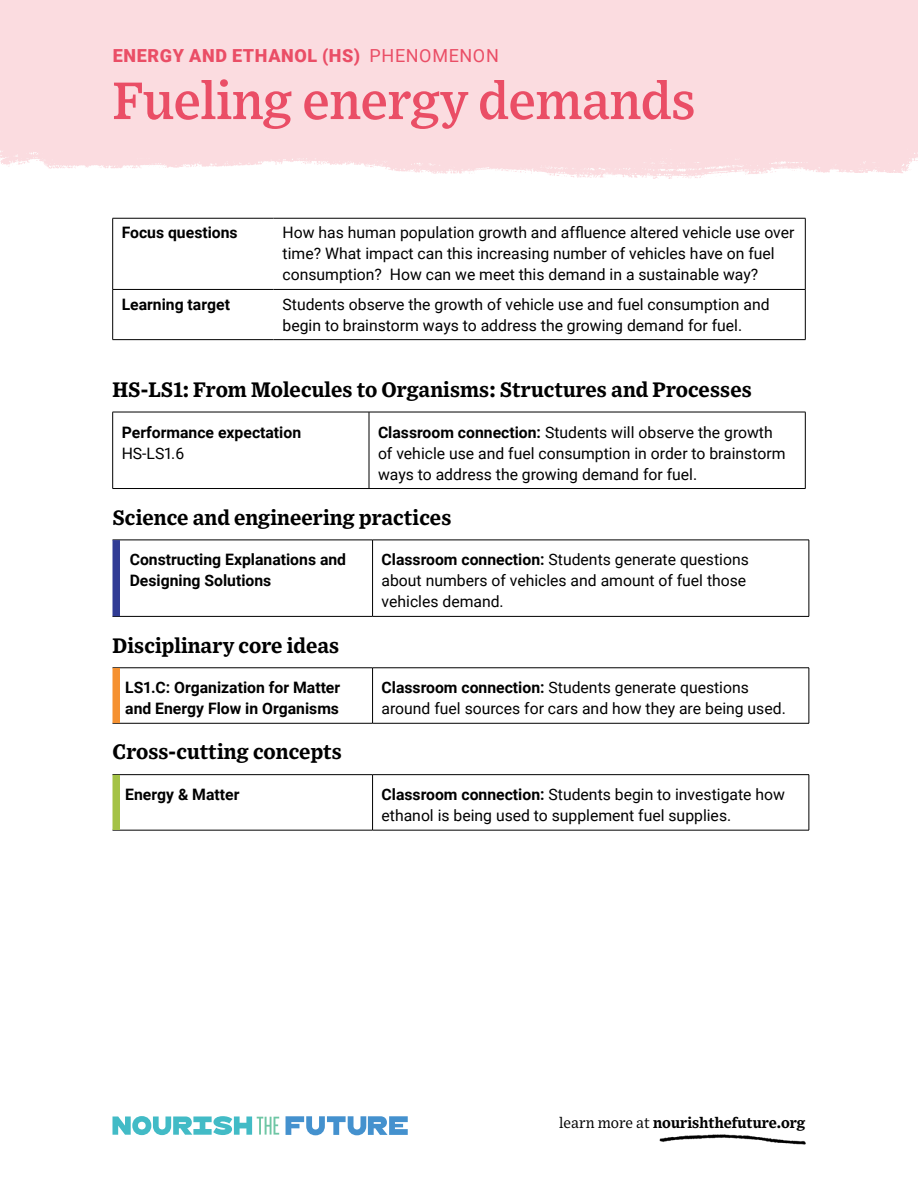
<style>
.page{position:relative;width:918px;height:1188px;background:#fff}
.page>*{position:absolute;margin:0;border:0;box-sizing:border-box;transform-origin:0 0}
.t1{font:500 52.5px "Exchange";letter-spacing:-.01em;color:#ea4e66}
.t2{font:700 21px "Exchange";color:#000}
.t3{font:900 18px "Roboto";letter-spacing:.035em;color:#ea4e66}
.t4{font:15.75px/21px "Roboto";color:#000}
.t5{font:700 15.75px/21px "Roboto";color:#000}
.t6{font:700 15px "Exchange";color:#000}
.s1{font-weight:400}
.s2{font-weight:700}
</style>
<div class="page">
<img style="left:0;top:133px;width:918px;height:45px">
<div style="left:0;top:0;width:918px;height:133px;background:#fbdce0"></div>
<img style="left:659px;top:1134px;width:147px;height:11px">
<svg style="left:112px;top:1116px;width:167px;height:19px"></svg>
<svg style="left:286px;top:1116px;width:122px;height:19px"></svg>
<hr style="left:112px;top:218px;width:162px;height:1px;background:#000">
<hr style="left:112px;top:218px;width:1px;height:71px;background:#000">
<hr style="left:274px;top:218px;width:532px;height:1px;background:#000">
<hr style="left:805px;top:218px;width:1px;height:71px;background:#000">
<hr style="left:112px;top:289px;width:162px;height:1px;background:#000">
<hr style="left:112px;top:290px;width:1px;height:49px;background:#000">
<hr style="left:274px;top:289px;width:532px;height:1px;background:#000">
<hr style="left:805px;top:290px;width:1px;height:49px;background:#000">
<hr style="left:112px;top:339px;width:162px;height:1px;background:#000">
<hr style="left:274px;top:339px;width:532px;height:1px;background:#000">
<hr style="left:112px;top:412px;width:257px;height:1px;background:#000">
<hr style="left:112px;top:412px;width:1px;height:76px;background:#000">
<hr style="left:369px;top:412px;width:437px;height:1px;background:#000">
<hr style="left:369px;top:412px;width:1px;height:76px;background:#000">
<hr style="left:805px;top:412px;width:1px;height:76px;background:#000">
<hr style="left:112px;top:488px;width:257px;height:1px;background:#000">
<hr style="left:369px;top:488px;width:437px;height:1px;background:#000">
<hr style="left:112px;top:540px;width:261px;height:1px;background:#000">
<hr style="left:373px;top:540px;width:436px;height:1px;background:#000">
<hr style="left:372px;top:540px;width:1px;height:76px;background:#000">
<hr style="left:809px;top:540px;width:1px;height:76px;background:#000">
<hr style="left:112px;top:616px;width:261px;height:1px;background:#000">
<hr style="left:373px;top:616px;width:436px;height:1px;background:#000">
<div style="left:112px;top:540px;width:8px;height:76px;background:#313c95"></div>
<hr style="left:112px;top:668px;width:261px;height:1px;background:#000">
<hr style="left:373px;top:668px;width:436px;height:1px;background:#000">
<hr style="left:372px;top:668px;width:1px;height:55px;background:#000">
<hr style="left:809px;top:668px;width:1px;height:55px;background:#000">
<hr style="left:112px;top:723px;width:261px;height:1px;background:#000">
<hr style="left:373px;top:723px;width:436px;height:1px;background:#000">
<div style="left:112px;top:668px;width:8px;height:55px;background:#f59131"></div>
<hr style="left:112px;top:774px;width:261px;height:1px;background:#000">
<hr style="left:373px;top:774px;width:436px;height:1px;background:#000">
<hr style="left:372px;top:775px;width:1px;height:55px;background:#000">
<hr style="left:809px;top:775px;width:1px;height:55px;background:#000">
<hr style="left:112px;top:830px;width:261px;height:1px;background:#000">
<hr style="left:373px;top:830px;width:436px;height:1px;background:#000">
<div style="left:112px;top:775px;width:8px;height:55px;background:#a4c246"></div>
<p class="t3" style="left:113px;top:43px;width:388px">ENERGY AND ETHANOL (HS) <span class="s1">PHENOMENON</span></p>
<h1 class="t1" style="left:112px;top:60px;width:585px">Fueling energy demands</h1>
<p class="t5" style="left:122px;top:222px;width:118px">Focus questions</p>
<p class="t4" style="left:283px;top:222px;width:513px">How has human population growth and affluence altered vehicle use over time? What impact can this increasing number of vehicles have on fuel consumption? How can we meet this demand in a sustainable way?</p>
<p class="t5" style="left:122px;top:293px;width:110px">Learning target</p>
<p class="t4" style="left:283px;top:293px;width:489px">Students observe the growth of vehicle use and fuel consumption and begin to brainstorm ways to address the growing demand for fuel.</p>
<h2 class="t2" style="left:112px;top:373px;width:641px">HS-LS1: From Molecules to Organisms: Structures and Processes</h2>
<p class="t5" style="left:122px;top:421px;width:181px">Performance expectation</p>
<p class="t4" style="left:122px;top:442px;width:64px">HS-LS1.6</p>
<p class="t4" style="left:378px;top:421px;width:409px"><span class="s2">Classroom connection:</span> Students will observe the growth of vehicle use and fuel consumption in order to brainstorm ways to address the growing demand for fuel.</p>
<h2 class="t2" style="left:112px;top:501px;width:341px">Science and engineering practices</h2>
<p class="t5" style="left:130px;top:549px;width:218px">Constructing Explanations and<br>Designing Solutions</p>
<p class="t4" style="left:382px;top:549px;width:369px"><span class="s2">Classroom connection:</span> Students generate questions about numbers of vehicles and amount of fuel those vehicles demand.</p>
<h2 class="t2" style="left:112px;top:629px;width:228px">Disciplinary core ideas</h2>
<p class="t5" style="left:125px;top:677px;width:217px">LS1.C: Organization for Matter and Energy Flow in Organisms</p>
<p class="t4" style="left:382px;top:677px;width:406px"><span class="s2">Classroom connection:</span> Students generate questions around fuel sources for cars and how they are being used.</p>
<h2 class="t2" style="left:112px;top:736px;width:231px">Cross-cutting concepts</h2>
<p class="t5" style="left:125px;top:783px;width:116px">Energy &amp; Matter</p>
<p class="t4" style="left:382px;top:783px;width:405px"><span class="s2">Classroom connection:</span> Students begin to investigate how ethanol is being used to supplement fuel supplies.</p>
<p class="t6" style="left:559px;top:1111px;width:248px"><span class="s1">learn more at</span> nourishthefuture.org</p>
</div>
